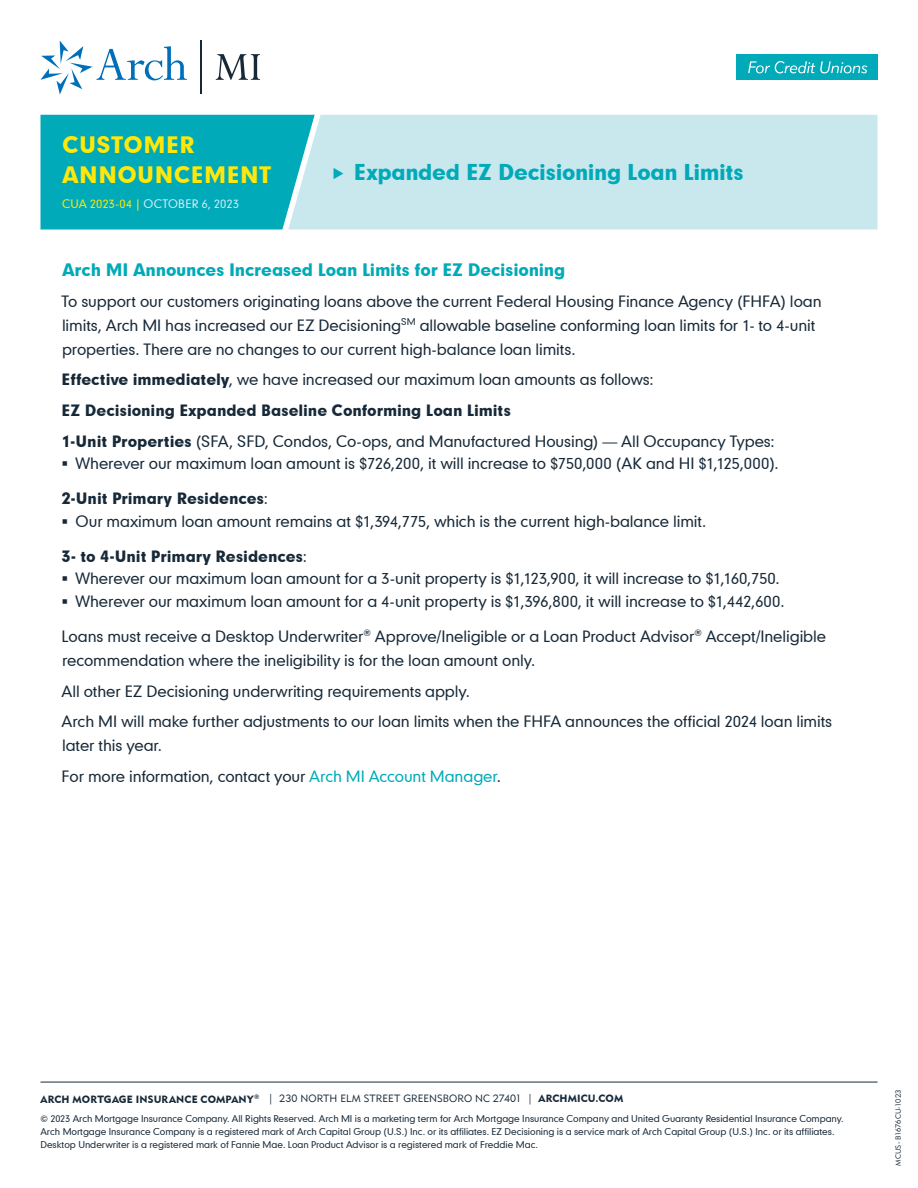
<style>
.page{position:relative;width:918px;height:1188px;background:#fff}
.page>*{position:absolute;margin:0;border:0;box-sizing:border-box;transform-origin:0 0}
.t1{font:21.75px/30px "Geometric 706 BT Black B";letter-spacing:.02em;color:#ffe709}
.t2{font:21px "Geometric 706 BT Black B";letter-spacing:-.02em;color:#00aab8}
.t3{font:16.5px "Geometric 706 BT Black B";letter-spacing:-.015em;color:#00aab8}
.t4{font:15px/24px "Geometric 706 BT Medium B";letter-spacing:-.01em;color:#172938}
.t5{font:15px "Geometric 706 BT Black B";letter-spacing:-.005em;color:#172938}
.t6{font:11.25px "Geometric 706 BT Medium B";color:#ccecf9}
.t7{font:10.5px "Geometric 415 BT Black A";letter-spacing:.015em;color:#172938}
.t8{font:9px/12.8px "Geometric 706 BT Medium B";letter-spacing:-.005em;color:#172938}
.t9{font:7.5px "Geometric 415 BT Lite A";letter-spacing:.01em;color:#172938}
.s1{color:#ffe709}
.s2{font-family:"Geometric 706 BT Black B"}
.s3{font-family:"Geometric 706 BT Medium B"}
.s4{color:#00aab8}
.s5{font-family:"Geometric 415 BT Lite A"}
</style>
<div class="page">
<svg style="left:40px;top:41px;width:147px;height:54px"></svg>
<hr style="left:201px;top:40px;width:1px;height:54px;background:#172938">
<svg style="left:216px;top:54px;width:44px;height:26px"></svg>
<hr style="left:40px;top:1082px;width:838px;height:1px;background:#172938">
<div style="left:40px;top:115px;width:248px;height:115px;background:#00aab8"></div>
<div style="left:288px;top:115px;width:590px;height:115px;background:#c9e8ed"></div>
<div style="left:736px;top:54px;width:142px;height:26px;background:#00aab8"></div>
<svg style="left:748px;top:61px;width:119px;height:12px"></svg>
<svg style="left:334px;top:168px;width:10px;height:11px"></svg>
<h1 class="t1" style="left:62px;top:129px;width:211px">CUSTOMER<br>ANNOUNCEMENT</h1>
<p class="t6" style="left:62px;top:196px;width:178px"><span class="s1">CUA 2023-04 |</span> OCTOBER 6, 2023</p>
<h2 class="t2" style="left:354px;top:158px;width:391px">Expanded EZ Decisioning Loan Limits</h2>
<p class="t3" style="left:62px;top:258px;width:505px">Arch MI Announces Increased Loan Limits for EZ Decisioning</p>
<p class="t4" style="left:62px;top:288px;width:762px">To support our customers originating loans above the current Federal Housing Finance Agency (FHFA) loan limits, Arch MI has increased our EZ Decisioning<sup>SM</sup> allowable baseline conforming loan limits for 1- to 4-unit properties. There are no changes to our current high-balance loan limits.</p>
<p class="t4" style="left:62px;top:367px;width:594px"><span class="s2">Effective immediately</span>, we have increased our maximum loan amounts as follows:</p>
<p class="t5" style="left:62px;top:400px;width:451px">EZ Decisioning Expanded Baseline Conforming Loan Limits</p>
<p class="t4" style="left:62px;top:429px;width:719px;line-height:22.5px;text-align:right"><span class="s2">1-Unit Properties</span> (SFA, SFD, Condos, Co-ops, and Manufactured Housing) — All Occupancy Types:<br>Wherever our maximum loan amount is $726,200, it will increase to $750,000 (AK and HI $1,125,000).</p>
<p class="t5" style="left:62px;top:488px;width:208px">2-Unit Primary Residences<span class="s3">:</span></p>
<p class="t4" style="left:76px;top:509px;width:632px">Our maximum loan amount remains at $1,394,775, which is the current high-balance limit.</p>
<p class="t5" style="left:62px;top:546px;width:247px">3- to 4-Unit Primary Residences<span class="s3">:</span></p>
<p class="t4" style="left:75px;top:567px;width:711px;line-height:22.5px">Wherever our maximum loan amount for a 3-unit property is $1,123,900, it will increase to $1,160,750.<br>Wherever our maximum loan amount for a 4-unit property is $1,396,800, it will increase to $1,442,600.</p>
<p class="t4" style="left:62px;top:624px;width:766px">Loans must receive a Desktop Underwriter<sup>®</sup> Approve/Ineligible or a Loan Product Advisor<sup>®</sup> Accept/Ineligible recommendation where the ineligibility is for the loan amount only.</p>
<p class="t4" style="left:62px;top:675px;width:772px;line-height:30.8px">All other EZ Decisioning underwriting requirements apply.<br>Arch MI will make further adjustments to our loan limits when the FHFA announces the official 2024 loan limits</p>
<p class="t4" style="left:62px;top:730px;width:441px;line-height:30.8px">later this year.<br>For more information, contact your <span class="s4">Arch MI Account Manager</span>.</p>
<p class="t7" style="left:40px;top:1092px;width:584px">ARCH MORTGAGE INSURANCE COMPANY<sup>®</sup> <span class="s5">| 230 NORTH ELM STREET GREENSBORO NC 27401 |</span> ARCHMICU.COM</p>
<p class="t8" style="left:40px;top:1112px;width:805px">© 2023 Arch Mortgage Insurance Company. All Rights Reserved. Arch MI is a marketing term for Arch Mortgage Insurance Company and United Guaranty Residential Insurance Company.<br>Arch Mortgage Insurance Company is a registered mark of Arch Capital Group (U.S.) Inc. or its affiliates. EZ Decisioning is a service mark of Arch Capital Group (U.S.) Inc. or its affiliates.<br>Desktop Underwriter is a registered mark of Fannie Mae. Loan Product Advisor is a registered mark of Freddie Mac.</p>
<p class="t9" style="left:893px;top:1166px;width:77px;rotate:-90deg">MCUS- B1676CU-1023</p>
</div>
